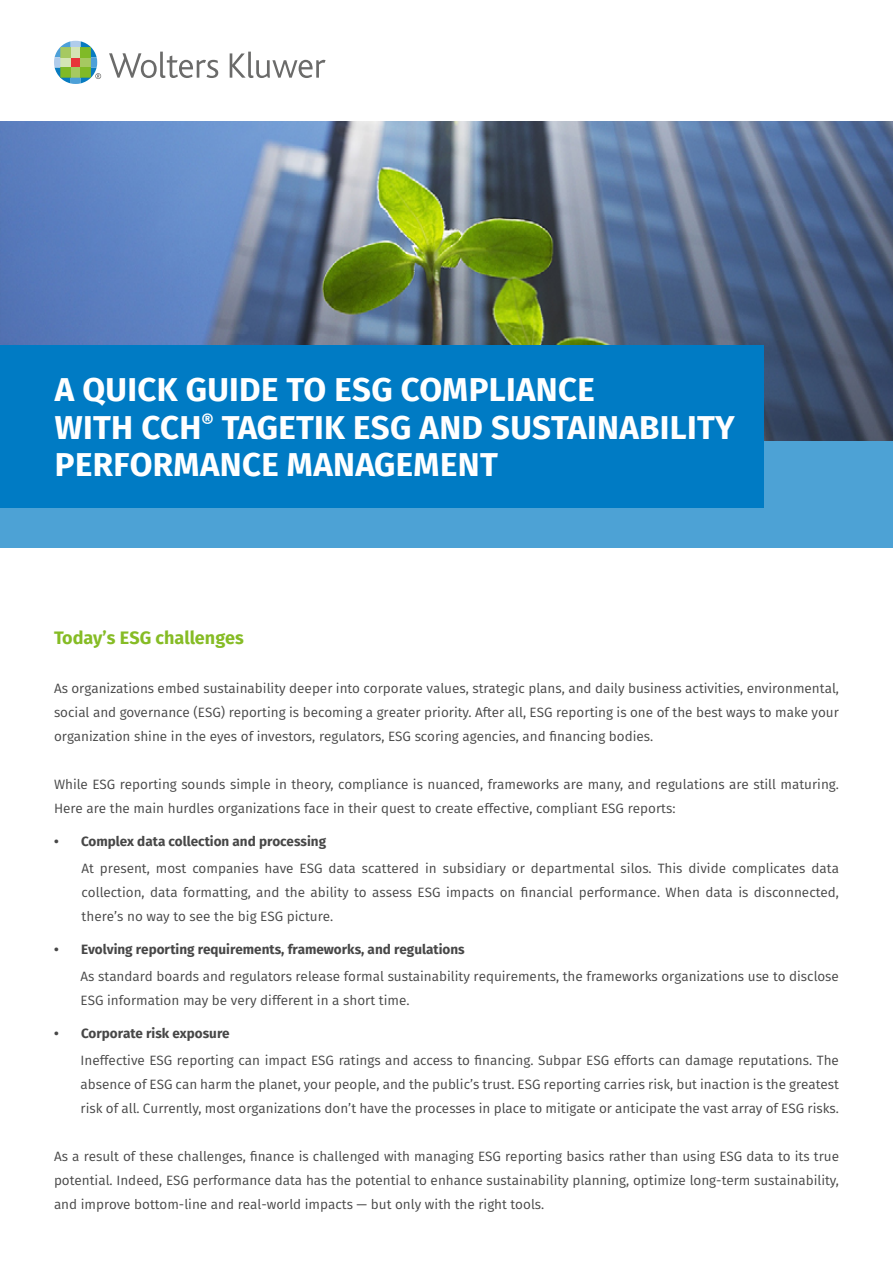
<style>
.page{position:relative;width:893px;height:1263px;background:#fff}
.page>*{position:absolute;margin:0;border:0;box-sizing:border-box;transform-origin:0 0}
.t1{font:700 33px/37.5px "Fira Sans";letter-spacing:.01em;color:#fff}
.t2{font:700 18px "Fira Sans";color:#86bc25}
.t3{font:13.5px/24px "Fira Sans";color:#474747;text-align:justify}
.t4{font:700 13.5px "Fira Sans";color:#474747}
</style>
<div class="page">
<div style="left:0;top:440px;width:893px;height:107px;background:#4da2d5"></div>
<img style="left:0;top:121px;width:893px;height:319px">
<svg style="left:109px;top:52px;width:109px;height:26px"></svg>
<svg style="left:230px;top:52px;width:96px;height:26px"></svg>
<svg style="left:54px;top:41px;width:47px;height:43px"></svg>
<div style="left:0;top:346px;width:764px;height:162px;background:#007bc4"></div>
<h1 class="t1" style="left:55px;top:368px;width:681px">A QUICK GUIDE TO ESG COMPLIANCE<br>WITH CCH<sup>®</sup> TAGETIK ESG AND SUSTAINABILITY<br>PERFORMANCE MANAGEMENT</h1>
<h2 class="t2" style="left:54px;top:623px;width:191px">Today’s ESG challenges</h2>
<p class="t3" style="left:54px;top:676px;width:786px">As organizations embed sustainability deeper into corporate values, strategic plans, and daily business activities, environmental, social and governance (ESG) reporting is becoming a greater priority. After all, ESG reporting is one of the best ways to make your organization shine in the eyes of investors, regulators, ESG scoring agencies, and financing bodies.</p>
<p class="t3" style="left:54px;top:772px;width:786px">While ESG reporting sounds simple in theory, compliance is nuanced, frameworks are many, and regulations are still maturing.<br>Here are the main hurdles organizations face in their quest to create effective, compliant ESG reports:</p>
<p class="t4" style="left:54px;top:830px;width:274px">• Complex data collection and processing</p>
<p class="t3" style="left:82px;top:856px;width:759px">At present, most companies have ESG data scattered in subsidiary or departmental silos. This divide complicates data collection, data formatting, and the ability to assess ESG impacts on financial performance. When data is disconnected, there’s no way to see the big ESG picture.</p>
<p class="t4" style="left:54px;top:938px;width:412px">• Evolving reporting requirements, frameworks, and regulations</p>
<p class="t3" style="left:81px;top:964px;width:760px">As standard boards and regulators release formal sustainability requirements, the frameworks organizations use to disclose<br>ESG information may be very different in a short time.</p>
<p class="t4" style="left:54px;top:1022px;width:177px">• Corporate risk exposure</p>
<p class="t3" style="left:81px;top:1048px;width:760px">Ineffective ESG reporting can impact ESG ratings and access to financing. Subpar ESG efforts can damage reputations. The absence of ESG can harm the planet, your people, and the public’s trust. ESG reporting carries risk, but inaction is the greatest risk of all. Currently, most organizations don’t have the processes in place to mitigate or anticipate the vast array of ESG risks.</p>
<p class="t3" style="left:54px;top:1144px;width:786px">As a result of these challenges, finance is challenged with managing ESG reporting basics rather than using ESG data to its true potential. Indeed, ESG performance data has the potential to enhance sustainability planning, optimize long-term sustainability, and improve bottom-line and real-world impacts — but only with the right tools.</p>
</div>
